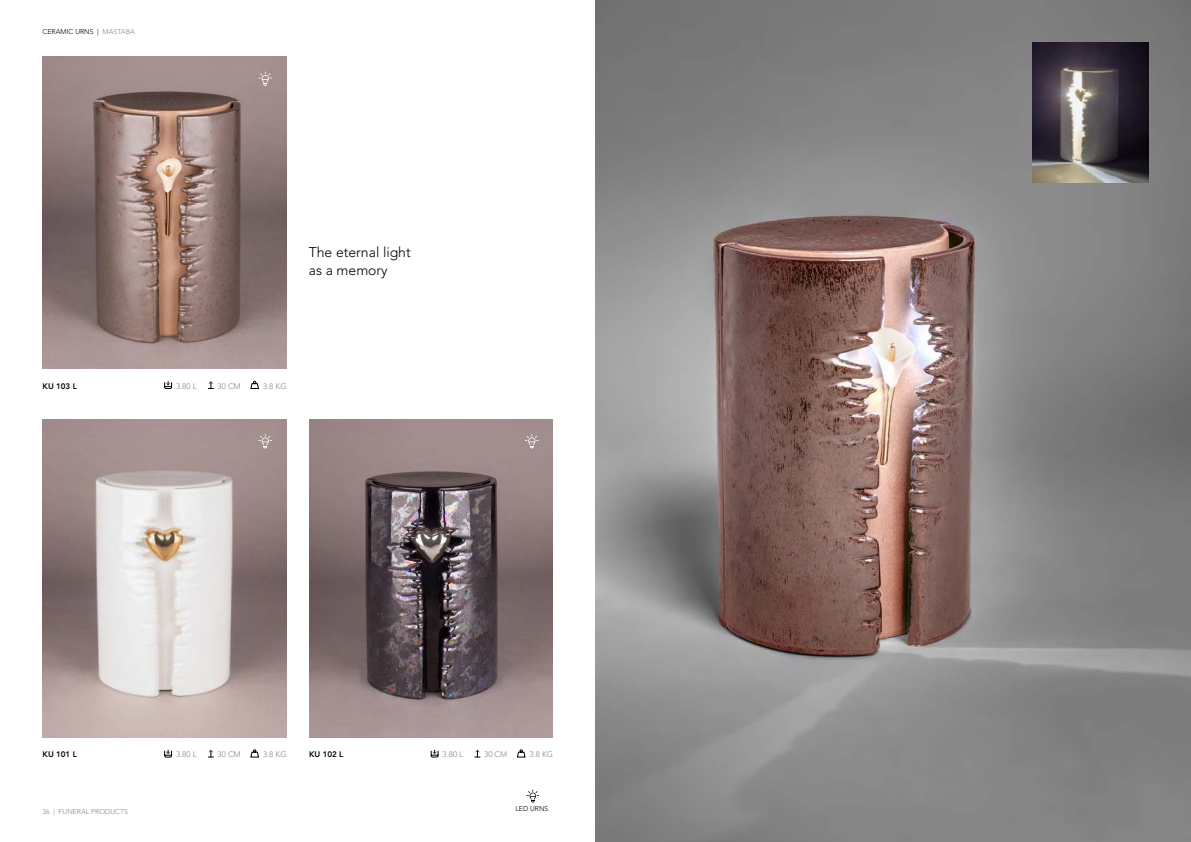
<style>
.page{position:relative;width:1191px;height:842px;background:#fff}
.page>*{position:absolute;margin:0;border:0;box-sizing:border-box;transform-origin:0 0}
.t1{font:300 14px/18px "Avenir LT Std";color:#000}
.t2{font:300 8px "Avenir LT Std";color:#87888a}
.t3{font:800 8px "Avenir LT Std";color:#000}
.t4{font:300 7px "Avenir LT Std";color:#000}
.t5{font:300 7px "Avenir LT Std";color:#87888a}
.s1{color:#87888a}
</style>
<div class="page">
<img style="left:43px;top:419px;width:243px;height:318px">
<img style="left:309px;top:419px;width:244px;height:318px">
<img style="left:43px;top:57px;width:243px;height:312px">
<img style="left:595px;top:0;width:596px;height:842px">
<img style="left:1032px;top:43px;width:116px;height:140px">
<svg style="left:208px;top:381px;width:6px;height:8px"></svg>
<svg style="left:474px;top:750px;width:6px;height:8px"></svg>
<svg style="left:208px;top:750px;width:6px;height:8px"></svg>
<svg style="left:250px;top:381px;width:9px;height:8px"></svg>
<svg style="left:517px;top:749px;width:8px;height:9px"></svg>
<svg style="left:250px;top:749px;width:9px;height:9px"></svg>
<svg style="left:164px;top:381px;width:8px;height:8px"></svg>
<svg style="left:431px;top:749px;width:7px;height:8px"></svg>
<svg style="left:164px;top:749px;width:8px;height:8px"></svg>
<svg style="left:525px;top:434px;width:14px;height:15px"></svg>
<svg style="left:258px;top:434px;width:14px;height:15px"></svg>
<svg style="left:258px;top:72px;width:14px;height:14px"></svg>
<svg style="left:526px;top:789px;width:13px;height:14px"></svg>
<p class="t4" style="left:43px;top:27px;width:94px">CERAMIC URNS | <span class="s1">MASTABA</span></p>
<p class="t3" style="left:43px;top:381px;width:36px">KU 103 L</p>
<h1 class="t1" style="left:309px;top:243px;width:103px">The eternal light as a memory</h1>
<p class="t2" style="left:176px;top:381px;width:22px">3.80 L</p>
<p class="t2" style="left:218px;top:381px;width:25px">30 CM</p>
<p class="t2" style="left:263px;top:381px;width:25px">3.8 KG</p>
<p class="t3" style="left:43px;top:750px;width:36px">KU 101 L</p>
<p class="t5" style="left:43px;top:807px;width:87px">36 | FUNERAL PRODUCTS</p>
<p class="t2" style="left:218px;top:750px;width:25px">30 CM</p>
<p class="t2" style="left:484px;top:750px;width:25px">30 CM</p>
<p class="t2" style="left:263px;top:750px;width:25px">3.8 KG</p>
<p class="t2" style="left:529px;top:750px;width:25px">3.8 KG</p>
<p class="t2" style="left:176px;top:750px;width:22px">3.80 L</p>
<p class="t2" style="left:442px;top:750px;width:22px">3.80 L</p>
<p class="t3" style="left:309px;top:750px;width:36px">KU 102 L</p>
<p class="t4" style="left:515px;top:804px;width:34px">LED URNS</p>
</div>
